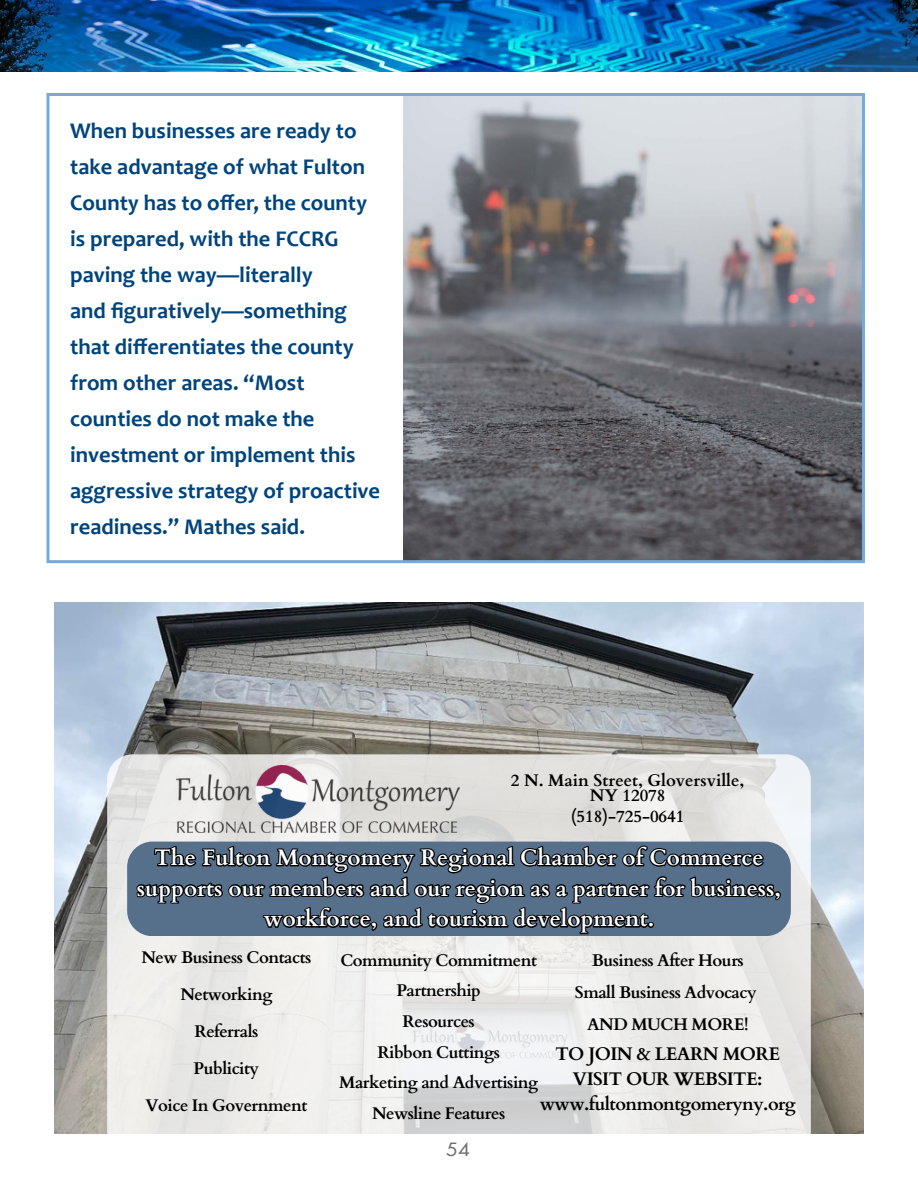
<style>
.page{position:relative;width:918px;height:1188px;background:#fff}
.page>*{position:absolute;margin:0;border:0;box-sizing:border-box;transform-origin:0 0}
.t1{font:700 22.5px/36px "Candara";color:#00447c}
.t2{font:700 22.5px/30.6px "Cardo";color:#fff;text-align:center}
.t3{font:700 18.3px/25.3px "Cardo";letter-spacing:-.03em;color:#000;text-align:center}
.t4{font:17.7px "Futura";color:#6d6e71;scale:1.1 1}
.t5{font:700 16.8px/36.9px "Cardo";letter-spacing:-.03em;color:#000;text-align:center}
.t6{font:700 16.8px/15.8px "Cardo";color:#000;text-align:center}
</style>
<div class="page">
<img style="left:403px;top:97px;width:458px;height:462px">
<div style="left:46px;top:93px;width:819px;height:470px;border:3px solid #75aada"></div>
<img style="left:54px;top:602px;width:810px;height:532px">
<svg style="left:107px;top:754px;width:704px;height:380px;fill:#ededeb"></svg>
<img style="left:177px;top:766px;width:282px;height:2px">
<svg style="left:127px;top:842px;width:664px;height:94px;background:#71869c"></svg>
<svg style="left:153px;top:768px;width:613px;height:106px;background:#a7abb0"></svg>
<svg style="left:135px;top:874px;width:648px;height:66px;background:#4a5c6e"></svg>
<img style="left:0;top:0;width:918px;height:71px">
<p class="t1" style="left:70px;top:113px;width:311px">When businesses are ready to take advantage of what Fulton<br>County has to offer, the county is prepared, with the FCCRG paving the way—literally<br>and figuratively—something that differentiates the county from other areas. “Most counties do not make the investment or implement this aggressive strategy of proactive readiness.” Mathes said.</p>
<p class="t6" style="left:511px;top:771px;width:235px">2 N. Main Street, Gloversville,<br>NY 12078</p>
<p class="t6" style="left:571px;top:807px;width:115px">(518)-725-0641</p>
<p class="t2" style="left:137px;top:841px;width:646px">The Fulton Montgomery Regional Chamber of Commerce supports our members and our region as a partner for business, workforce, and tourism development.</p>
<p class="t5" style="left:141px;top:938px;width:172px">New Business Contacts<br>Networking<br>Referrals<br>Publicity<br>Voice In Government</p>
<p class="t5" style="left:575px;top:944px;width:183px;line-height:31.7px">Business After Hours<br>Small Business Advocacy<br>AND MUCH MORE!</p>
<p class="t5" style="left:340px;top:944px;width:198px;line-height:30.6px">Community Commitment<br>Partnership<br>Resources</p>
<p class="t5" style="left:339px;top:1035px;width:201px;line-height:30.6px">Ribbon Cuttings<br>Marketing and Advertising</p>
<p class="t3" style="left:555px;top:1040px;width:226px">TO JOIN &amp; LEARN MORE<br>VISIT OUR WEBSITE:</p>
<p class="t3" style="left:540px;top:1090px;width:258px">www.fultonmontgomeryny.org</p>
<p class="t5" style="left:372px;top:1093px;width:135px">Newsline Features</p>
<p class="t4" style="left:446px;top:1138px;width:23px">54</p>
</div>
